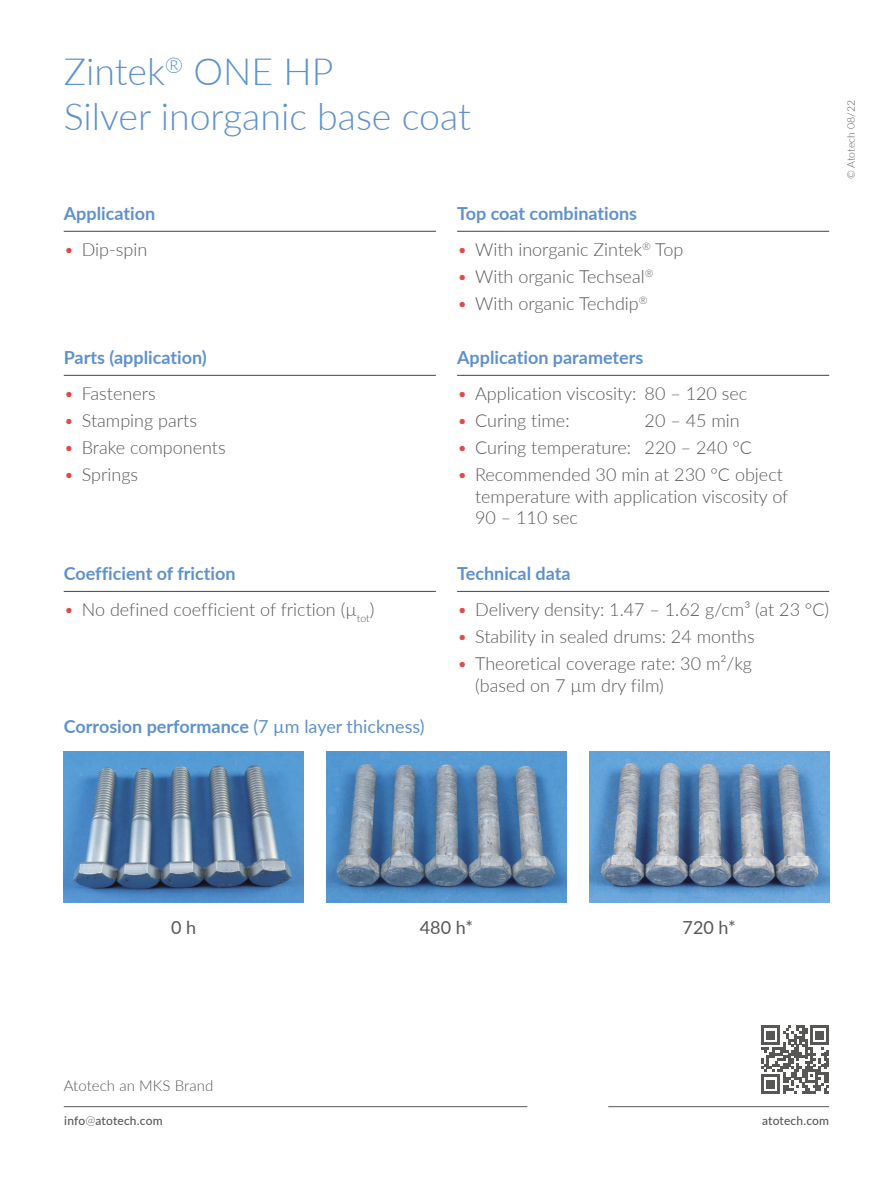
<style>
.page{position:relative;width:893px;height:1191px;background:#fff}
.page>*{position:absolute;margin:0;border:0;box-sizing:border-box;transform-origin:0 0}
.t1{font:300 37.5px/45px "Lato";color:#5f91cc}
.t2{font:300 18px/21.6px "Lato";color:#575756}
.t3{font:700 18px "Lato";color:#5f91cc}
.t4{font:18px "Lato";color:#575756}
.t5{font:300 15px "Lato";letter-spacing:.005em;color:#575756}
.t6{font:500 12px "Lato";letter-spacing:.01em;color:#575756}
.t7{font:300 10.5px "Lato";color:#575756}
.s1{color:#e04a4b}
.s2{font-weight:400}
.s3{font-weight:300}
</style>
<div class="page">
<hr style="left:64px;top:231px;width:372px;height:1px;background:#575756">
<hr style="left:64px;top:375px;width:372px;height:1px;background:#575756">
<hr style="left:64px;top:591px;width:372px;height:1px;background:#575756">
<hr style="left:457px;top:231px;width:372px;height:1px;background:#575756">
<hr style="left:457px;top:375px;width:372px;height:1px;background:#575756">
<hr style="left:457px;top:591px;width:372px;height:1px;background:#575756">
<img style="left:64px;top:751px;width:240px;height:151px">
<img style="left:327px;top:751px;width:239px;height:151px">
<img style="left:589px;top:751px;width:240px;height:151px">
<hr style="left:608px;top:1106px;width:221px;height:1px;background:#575756">
<svg style="left:761px;top:1093px;width:68px;height:1px"></svg>
<svg style="left:761px;top:1025px;width:68px;height:68px"></svg>
<hr style="left:64px;top:1106px;width:463px;height:1px;background:#575756">
<h1 class="t1" style="left:64px;top:48px;width:409px">Zintek<sup>®</sup> ONE HP<br>Silver inorganic base coat</h1>
<p class="t3" style="left:64px;top:200px;width:93px">Application</p>
<p class="t2" style="left:64px;top:238px;width:85px"><span class="s1">•</span> Dip-spin</p>
<p class="t3" style="left:64px;top:344px;width:144px">Parts (application)</p>
<p class="t2" style="left:64px;top:382px;width:93px"><span class="s1">•</span> Fasteners</p>
<p class="t2" style="left:64px;top:409px;width:135px"><span class="s1">•</span> Stamping parts</p>
<p class="t2" style="left:64px;top:436px;width:164px"><span class="s1">•</span> Brake components</p>
<p class="t2" style="left:64px;top:463px;width:76px"><span class="s1">•</span> Springs</p>
<p class="t3" style="left:64px;top:560px;width:173px">Coefficient of friction</p>
<p class="t2" style="left:64px;top:598px;width:312px"><span class="s1">•</span> No defined coefficient of friction (µ<sub>tot</sub>)</p>
<p class="t3" style="left:64px;top:713px;width:362px">Corrosion performance <span class="s2">(7 µm layer thickness)</span></p>
<p class="t3" style="left:457px;top:200px;width:182px">Top coat combinations</p>
<p class="t2" style="left:457px;top:238px;width:228px"><span class="s1">•</span> With inorganic Zintek<sup>®</sup> Top</p>
<p class="t2" style="left:457px;top:265px;width:198px"><span class="s1">•</span> With organic Techseal<sup>®</sup></p>
<p class="t2" style="left:457px;top:292px;width:192px"><span class="s1">•</span> With organic Techdip<sup>®</sup></p>
<p class="t3" style="left:457px;top:344px;width:188px">Application parameters</p>
<p class="t2" style="left:457px;top:382px;width:292px"><span class="s1">•</span> Application viscosity: 80 – 120 sec</p>
<p class="t2" style="left:457px;top:409px;width:114px"><span class="s1">•</span> Curing time:</p>
<p class="t2" style="left:645px;top:409px;width:97px">20 – 45 min</p>
<p class="t2" style="left:457px;top:436px;width:296px"><span class="s1">•</span> Curing temperature: 220 – 240 °C</p>
<p class="t2" style="left:475px;top:463px;width:315px;text-indent:-18px"><span class="s1">•</span> Recommended 30 min at 230 °C object temperature with application viscosity of<br>90 – 110 sec</p>
<p class="t3" style="left:457px;top:560px;width:115px">Technical data</p>
<p class="t2" style="left:457px;top:598px;width:374px"><span class="s1">•</span> Delivery density: 1.47 – 1.62 g/cm³ (at 23 °C)</p>
<p class="t2" style="left:457px;top:625px;width:299px"><span class="s1">•</span> Stability in sealed drums: 24 months</p>
<p class="t2" style="left:475px;top:652px;width:278px;text-indent:-18px"><span class="s1">•</span> Theoretical coverage rate: 30 m²/kg (based on 7 µm dry film)</p>
<p class="t7" style="left:844px;top:179px;width:80px;rotate:-90deg">© Atotech 08/22</p>
<p class="t4" style="left:171px;top:914px;width:27px">0 h</p>
<p class="t5" style="left:64px;top:1075px;width:151px">Atotech an MKS Brand</p>
<p class="t6" style="left:64px;top:1112px;width:100px">info<span class="s3">@</span>atotech.com</p>
<p class="t4" style="left:420px;top:914px;width:55px">480 h*</p>
<p class="t4" style="left:683px;top:914px;width:55px">720 h*</p>
<p class="t6" style="left:762px;top:1112px;width:69px">atotech.com</p>
</div>
